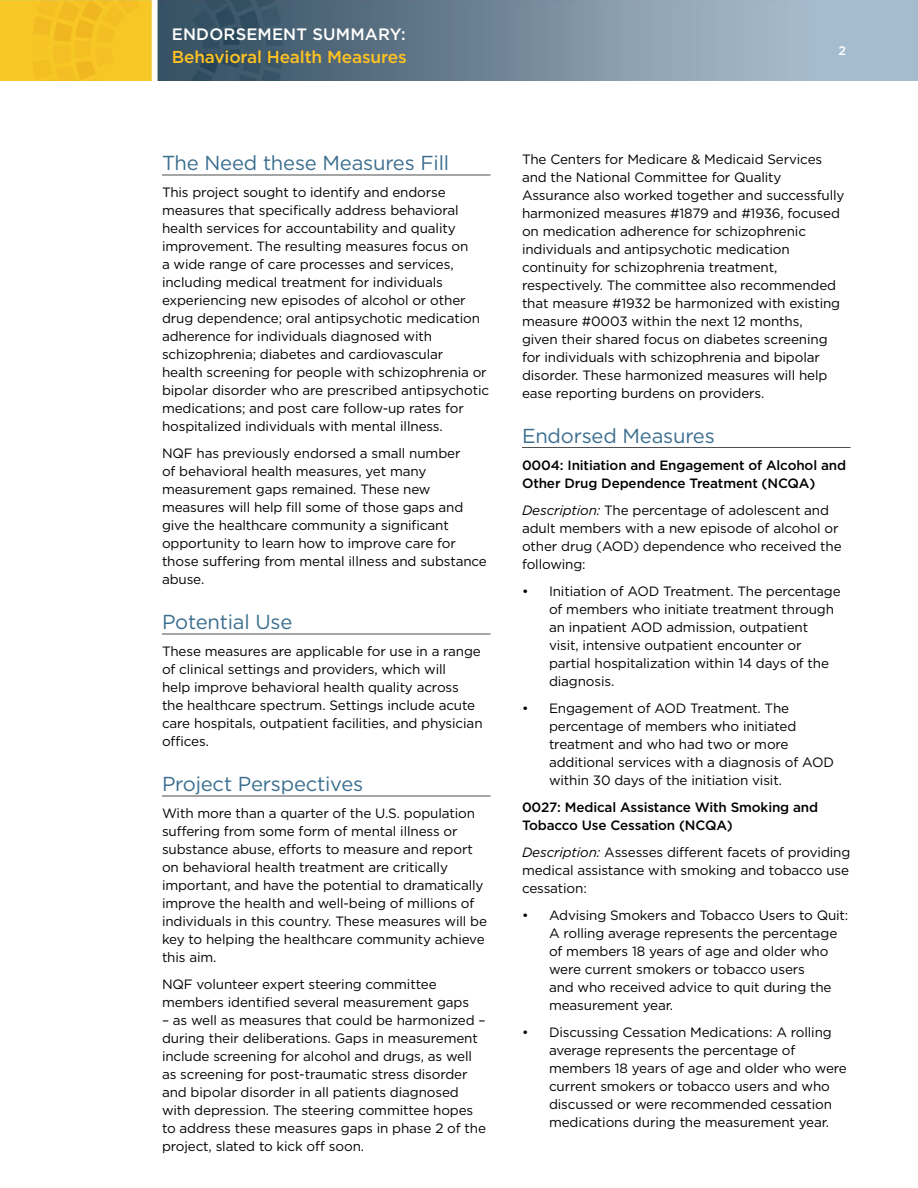
<style>
.page{position:relative;width:918px;height:1188px;background:#fff}
.page>*{position:absolute;margin:0;border:0;box-sizing:border-box;transform-origin:0 0}
.H2_Subhead{font:20.25px "Gotham";letter-spacing:-.01em;color:#3b6e8f}
.t1{font:500 17.25px "Gotham";letter-spacing:-.01em;color:#ffc222}
.t2{font:500 16.5px "Gotham";letter-spacing:.01em;color:#fff}
.cdp_Body{font:13.5px/18px "Gotham";letter-spacing:-.01em;color:#000}
.cdp_Body-2{font:500 13.5px/18px "Gotham";letter-spacing:-.01em;color:#000}
.t3{font:500 12.3px "Gotham";color:#fff}
.s1{font-style:italic}
</style>
<div class="page">
<img style="left:0;top:0;width:918px;height:81px">
<hr style="left:162px;top:175px;width:328px;height:1px;background:#4d4d4f">
<hr style="left:162px;top:634px;width:328px;height:1px;background:#4d4d4f">
<hr style="left:162px;top:796px;width:328px;height:1px;background:#4d4d4f">
<hr style="left:522px;top:447px;width:328px;height:1px;background:#4d4d4f">
<p class="t2" style="left:172px;top:24px;width:235px">ENDORSEMENT SUMMARY:</p>
<p class="t1" style="left:172px;top:45px;width:236px">Behavioral Health Measures</p>
<p class="t3" style="left:838px;top:43px;width:9px">2</p>
<h2 class="H2_Subhead" style="left:162px;top:150px;width:289px">The Need these Measures Fill</h2>
<p class="cdp_Body" style="left:162px;top:183px;width:329px">This project sought to identify and endorse measures that specifically address behavioral health services for accountability and quality improvement. The resulting measures focus on<br>a wide range of care processes and services, including medical treatment for individuals experiencing new episodes of alcohol or other drug dependence; oral antipsychotic medication adherence for individuals diagnosed with schizophrenia; diabetes and cardiovascular<br>health screening for people with schizophrenia or bipolar disorder who are prescribed antipsychotic medications; and post care follow-up rates for hospitalized individuals with mental illness.</p>
<p class="cdp_Body" style="left:162px;top:444px;width:326px">NQF has previously endorsed a small number<br>of behavioral health measures, yet many measurement gaps remained. These new measures will help fill some of those gaps and give the healthcare community a significant opportunity to learn how to improve care for those suffering from mental illness and substance abuse.</p>
<h2 class="H2_Subhead" style="left:162px;top:609px;width:132px">Potential Use</h2>
<p class="cdp_Body" style="left:162px;top:642px;width:322px">These measures are applicable for use in a range of clinical settings and providers, which will<br>help improve behavioral health quality across the healthcare spectrum. Settings include acute care hospitals, outpatient facilities, and physician offices.</p>
<h2 class="H2_Subhead" style="left:162px;top:771px;width:203px">Project Perspectives</h2>
<p class="cdp_Body" style="left:162px;top:804px;width:327px">With more than a quarter of the U.S. population suffering from some form of mental illness or substance abuse, efforts to measure and report on behavioral health treatment are critically important, and have the potential to dramatically improve the health and well-being of millions of individuals in this country. These measures will be key to helping the healthcare community achieve this aim.</p>
<p class="cdp_Body" style="left:162px;top:975px;width:309px">NQF volunteer expert steering committee members identified several measurement gaps</p>
<p class="cdp_Body" style="left:162px;top:1011px;width:326px">– as well as measures that could be harmonized – during their deliberations. Gaps in measurement include screening for alcohol and drugs, as well as screening for post-traumatic stress disorder and bipolar disorder in all patients diagnosed with depression. The steering committee hopes to address these measures gaps in phase 2 of the project, slated to kick off soon.</p>
<p class="cdp_Body" style="left:522px;top:150px;width:324px">The Centers for Medicare &amp; Medicaid Services and the National Committee for Quality Assurance also worked together and successfully harmonized measures #1879 and #1936, focused on medication adherence for schizophrenic individuals and antipsychotic medication continuity for schizophrenia treatment, respectively. The committee also recommended that measure #1932 be harmonized with existing measure #0003 within the next 12 months,<br>given their shared focus on diabetes screening for individuals with schizophrenia and bipolar disorder. These harmonized measures will help ease reporting burdens on providers.</p>
<h2 class="H2_Subhead" style="left:522px;top:423px;width:194px">Endorsed Measures</h2>
<p class="cdp_Body-2" style="left:522px;top:456px;width:326px">0004: Initiation and Engagement of Alcohol and<br>Other Drug Dependence Treatment (NCQA)</p>
<p class="cdp_Body" style="left:522px;top:501px;width:321px"><span class="s1">Description:</span> The percentage of adolescent and adult members with a new episode of alcohol or other drug (AOD) dependence who received the following:</p>
<p class="cdp_Body" style="left:549px;top:582px;width:293px;text-indent:-27px">• Initiation of AOD Treatment. The percentage of members who initiate treatment through an inpatient AOD admission, outpatient visit, intensive outpatient encounter or partial hospitalization within 14 days of the diagnosis.</p>
<p class="cdp_Body" style="left:549px;top:699px;width:287px;text-indent:-27px">• Engagement of AOD Treatment. The percentage of members who initiated treatment and who had two or more additional services with a diagnosis of AOD within 30 days of the initiation visit.</p>
<p class="cdp_Body-2" style="left:522px;top:798px;width:298px">0027: Medical Assistance With Smoking and<br>Tobacco Use Cessation (NCQA)</p>
<p class="cdp_Body" style="left:522px;top:843px;width:330px;text-align:justify"><span class="s1">Description:</span> Assesses different facets of providing medical assistance with smoking and tobacco use cessation:</p>
<p class="cdp_Body" style="left:549px;top:906px;width:301px;text-indent:-27px">• Advising Smokers and Tobacco Users to Quit:<br>A rolling average represents the percentage of members 18 years of age and older who were current smokers or tobacco users<br>and who received advice to quit during the measurement year.</p>
<p class="cdp_Body" style="left:549px;top:1023px;width:299px;text-indent:-27px">• Discussing Cessation Medications: A rolling average represents the percentage of members 18 years of age and older who were current smokers or tobacco users and who discussed or were recommended cessation medications during the measurement year.</p>
</div>
